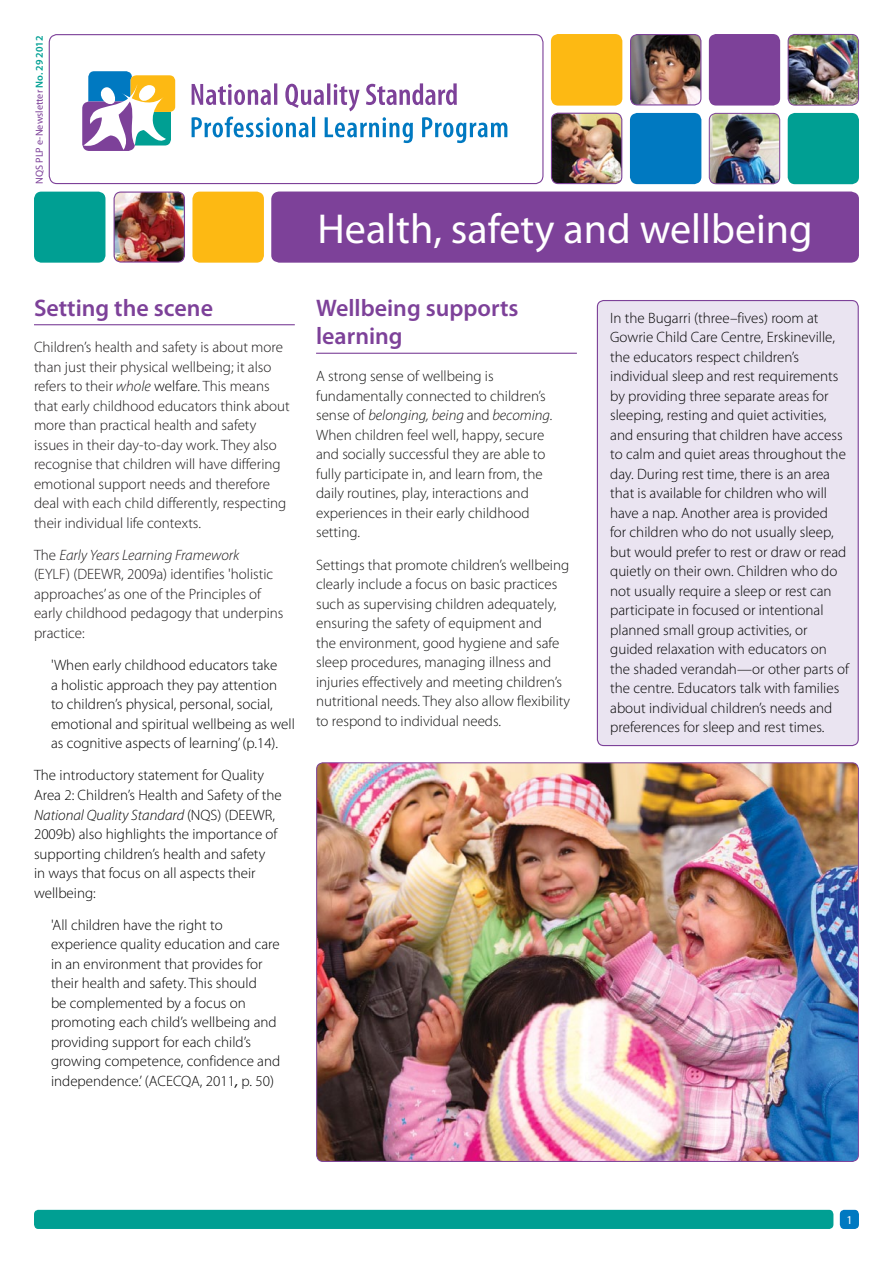
<style>
.page{position:relative;width:893px;height:1263px;background:#fff}
.page>*{position:absolute;margin:0;border:0;box-sizing:border-box;transform-origin:0 0}
.t1{font:42px "Myriad Pro";color:#fff}
.t2{font:600 24px/28.5px "Myriad Pro";color:#7d4199}
.t3{font:300 15px/19.5px "Myriad Pro";color:#000}
.t4{font:300 15px/19.5px "Myriad Pro";color:#141413}
.t5{font:300 15px/19.5px "Myriad Pro";color:#1a1718}
.t6{font:12px "Myriad Pro";color:#fff}
.t7{font:10.2px "Myriad Pro";color:#7d4199}
.s1{font-weight:600;color:#009f93}
.s2{font-style:italic}
.s3{color:#000}
.s4{font-weight:400;font-style:italic}
</style>
<div class="page">
<div style="left:840px;top:1210px;width:19px;height:19px;background:#0079c1;border-radius:4px"></div>
<div style="left:34px;top:1210px;width:799px;height:19px;background:#009f93;border-radius:4px"></div>
<div style="left:49px;top:34px;width:494px;height:150px;border:1px solid #7d4199;border-radius:8px"></div>
<div style="left:788px;top:113px;width:71px;height:71px;background:#009f93;border-radius:7px"></div>
<img style="left:709px;top:113px;width:71px;height:71px">
<div style="left:709px;top:113px;width:71px;height:71px;border:1px solid #7d4199;border-radius:7px"></div>
<div style="left:709px;top:34px;width:71px;height:72px;background:#7d4199;border-radius:7px"></div>
<img style="left:788px;top:34px;width:70px;height:71px">
<div style="left:788px;top:34px;width:71px;height:72px;border:1px solid #7d4199;border-radius:7px"></div>
<div style="left:630px;top:113px;width:71px;height:71px;background:#0079c1;border-radius:7px"></div>
<img style="left:551px;top:113px;width:71px;height:71px">
<div style="left:551px;top:113px;width:71px;height:71px;border:1px solid #7d4199;border-radius:7px"></div>
<img style="left:631px;top:35px;width:70px;height:70px">
<div style="left:630px;top:34px;width:71px;height:71px;border:1px solid #7d4199;border-radius:7px"></div>
<div style="left:551px;top:34px;width:71px;height:72px;background:#fdb913;border-radius:7px"></div>
<div style="left:192px;top:192px;width:72px;height:71px;background:#fdb913;border-radius:7px"></div>
<div style="left:34px;top:192px;width:71px;height:71px;background:#009f93;border-radius:7px"></div>
<div style="left:271px;top:191px;width:588px;height:72px;background:#7d4199"></div>
<img style="left:114px;top:192px;width:70px;height:70px">
<div style="left:114px;top:192px;width:71px;height:71px;border:1px solid #7d4199;border-radius:7px"></div>
<hr style="left:34px;top:324px;width:261px;height:1px;background:#7d4199">
<img style="left:317px;top:763px;width:541px;height:398px">
<svg style="left:82px;top:71px;width:93px;height:80px"></svg>
<svg style="left:192px;top:117px;width:315px;height:26px"></svg>
<svg style="left:366px;top:83px;width:91px;height:22px"></svg>
<svg style="left:192px;top:83px;width:168px;height:28px"></svg>
<hr style="left:316px;top:353px;width:261px;height:1px;background:#7d4199">
<div style="left:597px;top:301px;width:261px;height:444px;background:#eae4f1;border-radius:6px"></div>
<div style="left:597px;top:300px;width:262px;height:446px;border:1px solid #7d4199;border-radius:6px"></div>
<p class="t7" style="left:33px;top:184px;width:150px;rotate:-90deg">NQS PLP e-Newsletter <span class="s1">No. 29 2012</span></p>
<h2 class="t2" style="left:34px;top:293px;width:181px">Setting the scene</h2>
<p class="t5" style="left:34px;top:337px;width:257px">Children’s health and safety is about more than just their physical wellbeing; it also refers to their <span class="s2">whole</span> <span class="s3">welfare</span>. This means that early childhood educators think about more than practical health and safety issues in their day-to-day work. They also recognise that children will have differing emotional support needs and therefore deal with each child differently, respecting their individual life contexts.</p>
<p class="t5" style="left:34px;top:545px;width:251px">The <span class="s2">Early Years Learning Framework<br></span>(EYLF) (DEEWR, 2009a) identifies 'holistic approaches’ as one of the Principles of early childhood pedagogy that underpins practice:</p>
<p class="t3" style="left:51px;top:655px;width:245px">'When early childhood educators take<br>a holistic approach they pay attention<br>to children’s physical, personal, social, emotional and spiritual wellbeing as well as cognitive aspects of learning’ (p.14).</p>
<p class="t3" style="left:34px;top:766px;width:249px">The introductory statement for Quality Area 2: Children’s Health and Safety of the <span class="s2">National Quality Standard</span> (NQS) (DEEWR, 2009b) also highlights the importance of supporting children’s health and safety<br>in ways that focus on all aspects their wellbeing:</p>
<p class="t3" style="left:51px;top:915px;width:231px">'All children have the right to experience quality education and care in an environment that provides for their health and safety. This should<br>be complemented by a focus on promoting each child’s wellbeing and providing support for each child’s growing competence, confidence and independence.’ (ACECQA, 2011<span class="s4">,</span> p. 50)</p>
<h1 class="t1" style="left:318px;top:203px;width:497px">Health, safety and wellbeing</h1>
<h2 class="t2" style="left:316px;top:293px;width:204px">Wellbeing supports learning</h2>
<p class="t4" style="left:316px;top:366px;width:238px">A strong sense of wellbeing is fundamentally connected to children’s sense of <span class="s2">belonging, being</span> and <span class="s2">becoming.<br></span>When children feel well, happy, secure and socially successful they are able to fully participate in, and learn from, the daily routines, play, interactions and experiences in their early childhood setting.</p>
<p class="t4" style="left:316px;top:555px;width:256px">Settings that promote children’s wellbeing clearly include a focus on basic practices such as supervising children adequately, ensuring the safety of equipment and<br>the environment, good hygiene and safe sleep procedures, managing illness and injuries effectively and meeting children’s nutritional needs. They also allow flexibility to respond to individual needs.</p>
<p class="t3" style="left:610px;top:308px;width:240px">In the Bugarri (three–fives) room at Gowrie Child Care Centre, Erskineville, the educators respect children’s individual sleep and rest requirements by providing three separate areas for sleeping, resting and quiet activities, and ensuring that children have access to calm and quiet areas throughout the day. During rest time, there is an area that is available for children who will have a nap. Another area is provided<br>for children who do not usually sleep, but would prefer to rest or draw or read quietly on their own. Children who do not usually require a sleep or rest can participate in focused or intentional planned small group activities, or guided relaxation with educators on the shaded verandah—or other parts of the centre. Educators talk with families about individual children’s needs and preferences for sleep and rest times.</p>
<p class="t6" style="left:846px;top:1212px;width:8px">1</p>
</div>
